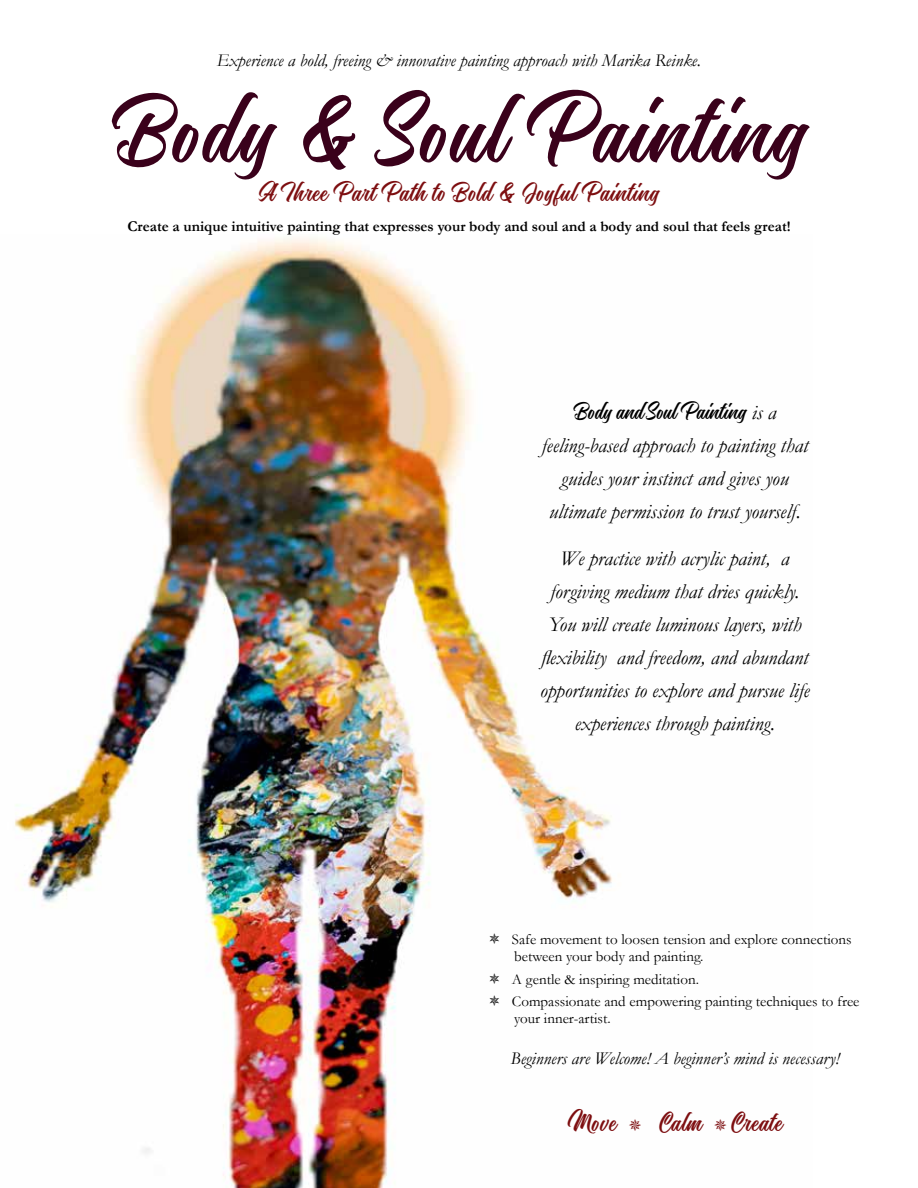
<style>
.page{position:relative;width:918px;height:1188px;background:#fff}
.page>*{position:absolute;margin:0;border:0;box-sizing:border-box;transform-origin:0 0}
.t1{font:97.5px "Nostalgic Script";letter-spacing:.02em;color:#3a011b}
.t2{font:27px "Nostalgic Script";letter-spacing:.02em;color:#7d0e10}
.t3{font:24px "Nostalgic Script";color:#000}
.t4{font:italic 21px/33px "Garamond";color:#000;text-align:center}
.t5{font:italic 18px "Garamond";color:#000}
.t6{font:15px/16.2px "Garamond";color:#000}
.t7{font:700 15px "Garamond";color:#000}
.s1{font-family:"Garamond";font-style:italic;font-size:21px}
</style>
<div class="page">
<img style="left:14px;top:238px;width:599px;height:950px">
<svg style="left:490px;top:933px;width:9px;height:11px"></svg>
<svg style="left:490px;top:973px;width:9px;height:11px"></svg>
<svg style="left:490px;top:995px;width:9px;height:11px"></svg>
<p class="t5" style="left:217px;top:48px;width:486px">Experience a bold, freeing &amp; innovative painting approach with Marika Reinke.</p>
<h1 class="t1" style="left:112px;top:74px;width:696px">Body &amp; Soul Painting</h1>
<p class="t2" style="left:259px;top:177px;width:402px">A Three Part Path to Bold &amp; Joyful Painting</p>
<p class="t7" style="left:127px;top:216px;width:665px">Create a unique intuitive painting that expresses your body and soul and a body and soul that feels great!</p>
<p class="t3" style="left:574px;top:397px;width:204px">Body and Soul Painting <span class="s1">is a</span></p>
<p class="t4" style="left:542px;top:429px;width:268px">feeling-based approach to painting that guides your instinct and gives you ultimate permission to trust yourself.</p>
<p class="t4" style="left:540px;top:541px;width:271px">We practice with acrylic paint, a forgiving medium that dries quickly.<br>You will create luminous layers, with flexibility and freedom, and abundant opportunities to explore and pursue life experiences through painting.</p>
<p class="t6" style="left:512px;top:931px;width:341px">Safe movement to loosen tension and explore connections between your body and painting.</p>
<p class="t6" style="left:512px;top:967px;width:349px;line-height:23px">A gentle &amp; inspiring meditation.<br>Compassionate and empowering painting techniques to free</p>
<p class="t6" style="left:514px;top:1009px;width:98px">your inner-artist.</p>
<p class="t5" style="left:511px;top:1046px;width:330px">Beginners are Welcome! A beginner’s mind is necessary!</p>
<p class="t2" style="left:568px;top:1106px;width:50px">Move</p>
<p class="t2" style="left:660px;top:1106px;width:124px">Calm Create</p>
</div>
